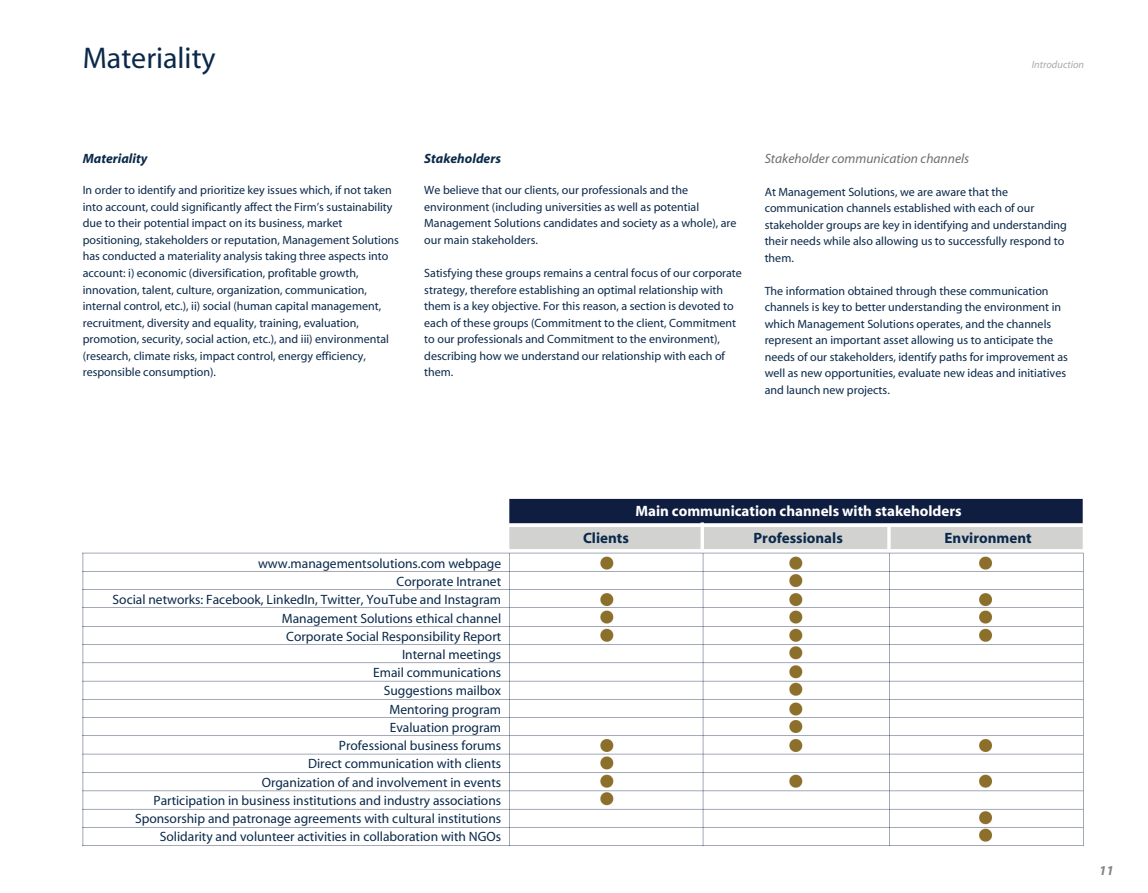
<style>
.page{position:relative;width:1148px;height:893px;background:#fff}
.page>*{position:absolute;margin:0;border:0;box-sizing:border-box;transform-origin:0 0}
.t1{font:30px "Myriad";color:#0a294a}
.t2{font:700 15px "Myriad";color:#fff}
.t3{font:700 15px "Myriad";color:#0a294a}
.t4{font:13.5px/18.3px "Myriad";color:#0a294a;text-align:right}
.t5{font:italic 13.5px "Myriad";color:#6c6d70}
.t6{font:italic 700 13.5px "Myriad";color:#0a294a}
.t7{font:italic 700 13.5px "Myriad";color:#808285}
.t8{font:12px/16.5px "Myriad";color:#0a294a}
.t9{font:italic 10.5px "Myriad";color:#a8a9ad}
</style>
<div class="page">
<img style="left:83px;top:498px;width:1001px;height:349px">
<h1 class="t1" style="left:83px;top:43px;width:134px">Materiality</h1>
<p class="t9" style="left:1032px;top:60px;width:54px">Introduction</p>
<p class="t6" style="left:83px;top:151px;width:66px">Materiality</p>
<p class="t8" style="left:83px;top:183px;width:318px">In order to identify and prioritize key issues which, if not taken into account, could significantly affect the Firm’s sustainability due to their potential impact on its business, market positioning, stakeholders or reputation, Management Solutions has conducted a materiality analysis taking three aspects into account: i) economic (diversification, profitable growth, innovation, talent, culture, organization, communication, internal control, etc.), ii) social (human capital management, recruitment, diversity and equality, training, evaluation, promotion, security, social action, etc.), and iii) environmental (research, climate risks, impact control, energy efficiency, responsible consumption).</p>
<p class="t6" style="left:424px;top:151px;width:78px">Stakeholders</p>
<p class="t8" style="left:424px;top:183px;width:314px">We believe that our clients, our professionals and the environment (including universities as well as potential Management Solutions candidates and society as a whole), are our main stakeholders.</p>
<p class="t8" style="left:424px;top:265px;width:319px">Satisfying these groups remains a central focus of our corporate strategy, therefore establishing an optimal relationship with them is a key objective. For this reason, a section is devoted to each of these groups (Commitment to the client, Commitment to our professionals and Commitment to the environment), describing how we understand our relationship with each of them.</p>
<p class="t5" style="left:765px;top:151px;width:206px">Stakeholder communication channels</p>
<p class="t8" style="left:765px;top:184px;width:304px">At Management Solutions, we are aware that the communication channels established with each of our stakeholder groups are key in identifying and understanding their needs while also allowing us to successfully respond to them.</p>
<p class="t8" style="left:765px;top:283px;width:305px">The information obtained through these communication channels is key to better understanding the environment in which Management Solutions operates, and the channels represent an important asset allowing us to anticipate the needs of our stakeholders, identify paths for improvement as well as new opportunities, evaluate new ideas and initiatives and launch new projects.</p>
<p class="t4" style="left:113px;top:555px;width:390px">www.managementsolutions.com webpage<br>Corporate Intranet<br>Social networks: Facebook, LinkedIn, Twitter, YouTube and Instagram Management Solutions ethical channel<br>Corporate Social Responsibility Report<br>Internal meetings<br>Email communications<br>Suggestions mailbox<br>Mentoring program<br>Evaluation program<br>Professional business forums<br>Direct communication with clients<br>Organization of and involvement in events<br>Participation in business institutions and industry associations Sponsorship and patronage agreements with cultural institutions Solidarity and volunteer activities in collaboration with NGOs</p>
<p class="t2" style="left:635px;top:503px;width:328px">Main communication channels with stakeholders</p>
<p class="t3" style="left:583px;top:530px;width:47px">Clients</p>
<p class="t3" style="left:753px;top:530px;width:91px">Professionals</p>
<p class="t3" style="left:944px;top:530px;width:89px">Environment</p>
<p class="t7" style="left:1099px;top:863px;width:16px">11</p>
</div>
